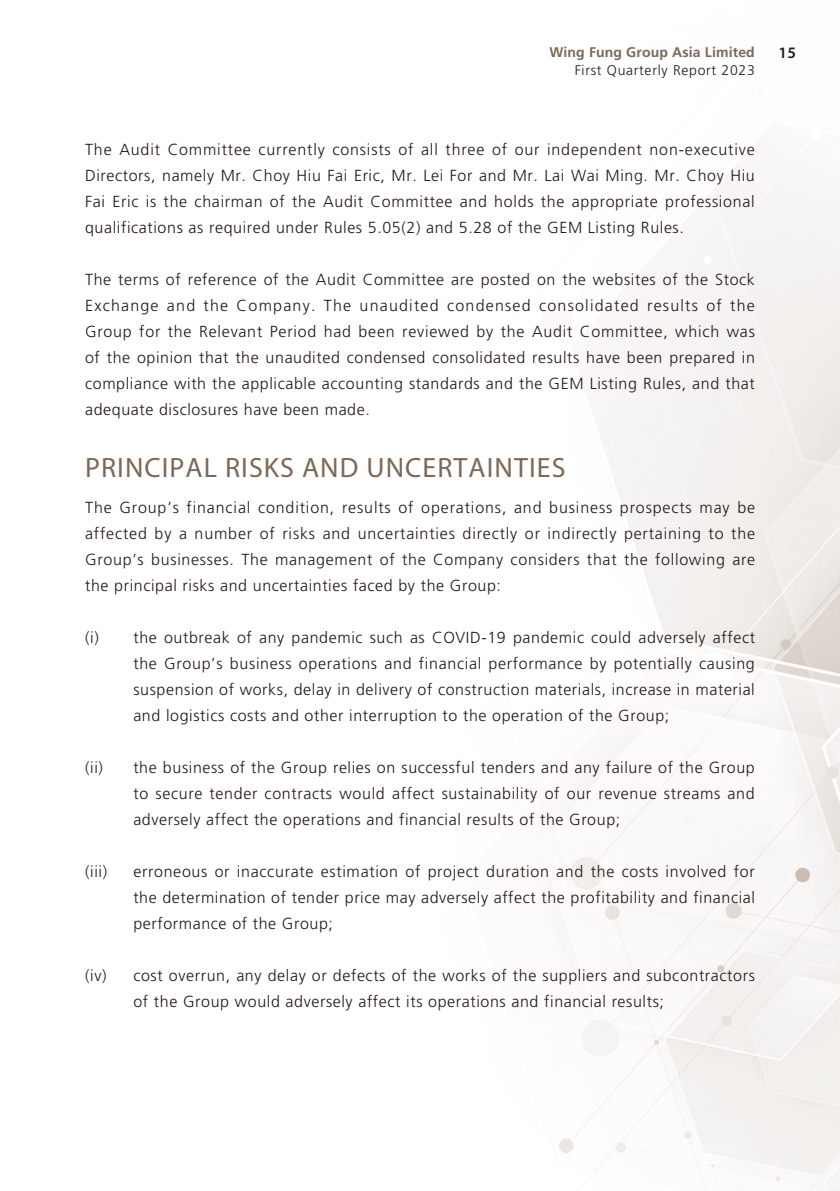
<style>
.page{position:relative;width:840px;height:1191px;background:#fff}
.page>*{position:absolute;margin:0;border:0;box-sizing:border-box;transform-origin:0 0}
.t1{font:28px "Myriad Pro";letter-spacing:.04em;color:#7c6856}
.t2{font:300 16px/26px "Frutiger LT Std";letter-spacing:.04em;color:#231916;text-align:justify}
.t3{font:600 16px "Myriad Pro";color:#231916}
.t4{font:700 14px "Frutiger LT Std";letter-spacing:.01em;color:#7c6856}
.t5{font:300 14px "Frutiger LT Std";letter-spacing:.05em;color:#231916}
</style>
<div class="page">
<img style="left:544px;top:147px;width:295px;height:1044px">
<p class="t4" style="left:549px;top:44px;width:207px">Wing Fung Group Asia Limited</p>
<p class="t5" style="left:574px;top:62px;width:181px">First Quarterly Report 2023</p>
<p class="t3" style="left:778px;top:42px;width:19px">15</p>
<p class="t2" style="left:85px;top:137px;width:671px">The Audit Committee currently consists of all three of our independent non-executive Directors, namely Mr. Choy Hiu Fai Eric, Mr. Lei For and Mr. Lai Wai Ming. Mr. Choy Hiu Fai Eric is the chairman of the Audit Committee and holds the appropriate professional qualifications as required under Rules 5.05(2) and 5.28 of the GEM Listing Rules.</p>
<p class="t2" style="left:85px;top:267px;width:671px">The terms of reference of the Audit Committee are posted on the websites of the Stock Exchange and the Company. The unaudited condensed consolidated results of the Group for the Relevant Period had been reviewed by the Audit Committee, which was of the opinion that the unaudited condensed consolidated results have been prepared in compliance with the applicable accounting standards and the GEM Listing Rules, and that adequate disclosures have been made.</p>
<h1 class="t1" style="left:85px;top:451px;width:481px">PRINCIPAL RISKS AND UNCERTAINTIES</h1>
<p class="t2" style="left:85px;top:495px;width:671px">The Group’s financial condition, results of operations, and business prospects may be affected by a number of risks and uncertainties directly or indirectly pertaining to the Group’s businesses. The management of the Company considers that the following are the principal risks and uncertainties faced by the Group:</p>
<p class="t2" style="left:133px;top:625px;width:623px;text-indent:-48px">(i) the outbreak of any pandemic such as COVID-19 pandemic could adversely affect the Group’s business operations and financial performance by potentially causing suspension of works, delay in delivery of construction materials, increase in material and logistics costs and other interruption to the operation of the Group;</p>
<p class="t2" style="left:133px;top:755px;width:622px;text-indent:-48px">(ii) the business of the Group relies on successful tenders and any failure of the Group to secure tender contracts would affect sustainability of our revenue streams and adversely affect the operations and financial results of the Group;</p>
<p class="t2" style="left:85px;top:859px;width:23px">(iii)</p>
<p class="t2" style="left:133px;top:859px;width:622px">erroneous or inaccurate estimation of project duration and the costs involved for the determination of tender price may adversely affect the profitability and financial performance of the Group;</p>
<p class="t2" style="left:133px;top:963px;width:622px;text-indent:-48px">(iv) cost overrun, any delay or defects of the works of the suppliers and subcontractors of the Group would adversely affect its operations and financial results;</p>
</div>
